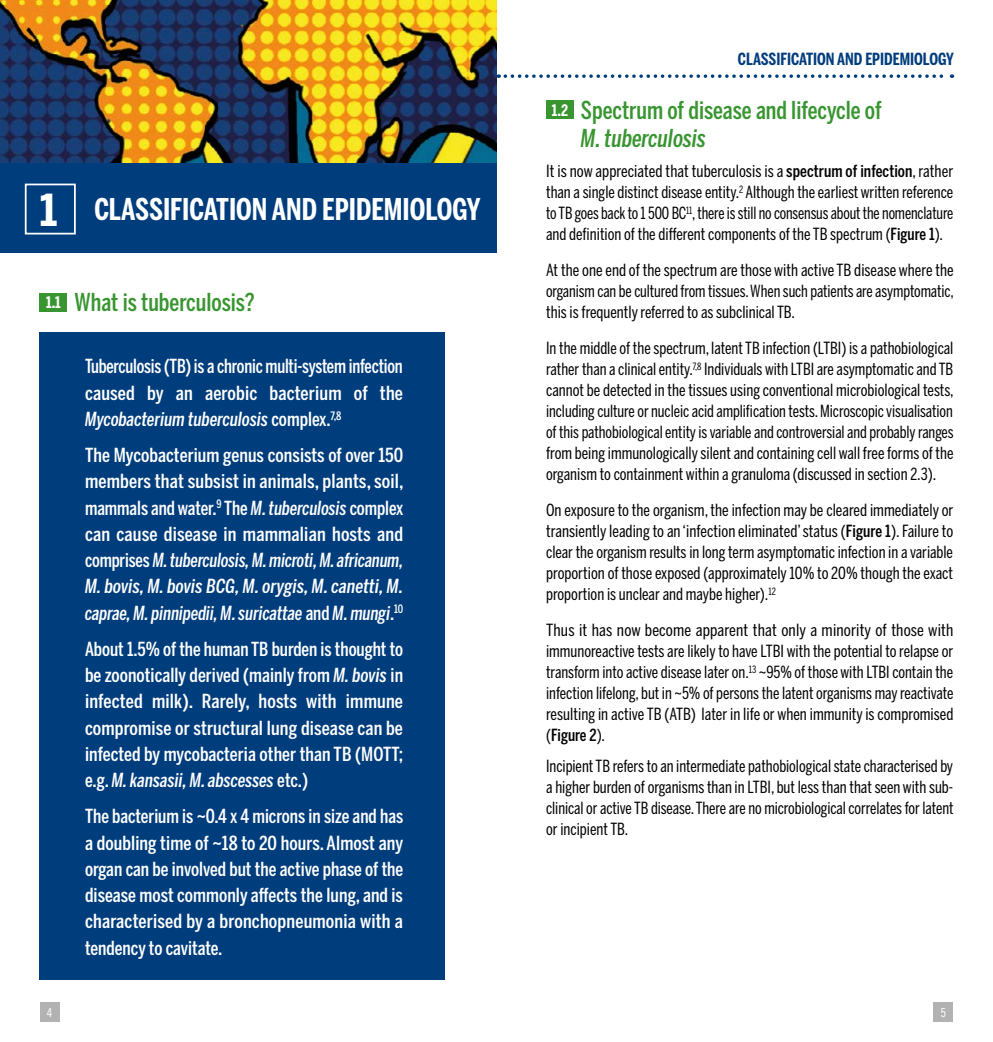
<style>
.page{position:relative;width:993px;height:1042px;background:#fff}
.page>*{position:absolute;margin:0;border:0;box-sizing:border-box;transform-origin:0 0}
.t1{font:700 29.75px "Benton Sans Compressed";color:#fff}
.t2{font:500 24.5px "Benton Sans Compressed";color:#389530}
.t3{font:italic 500 24.5px "Benton Sans Compressed";color:#389530}
.t4{font:500 19.25px/26.2px "Benton Sans Compressed";letter-spacing:.005em;color:#fff;text-align:justify}
.t5{font:500 19.25px/26.2px "Benton Sans Compressed";letter-spacing:.005em;color:#fff;text-align:justify;scale:.95 1}
.t6{font:16.62px/21px "Benton Sans Compressed";color:#000;text-align:justify}
.t7{font:16.62px/21px "Benton Sans Compressed";color:#000;text-align:justify;scale:1.05 1}
.t8{font:700 16.62px "Benton Sans Compressed";color:#003d7c}
.t9{font:700 15.75px "Benton Sans Compressed";color:#fff}
.t10{font:12.25px "Benton Sans Compressed";color:#fff}
.s1{font-family:"Benton Sans Condensed";font-size:43.75px}
.s2{font-weight:700;font-size:15.75px;color:#fff}
.s3{font-style:italic}
.s4{font-weight:500}
</style>
<div class="page">
<div style="left:40px;top:1002px;width:20px;height:20px;background:#b3b2b2"></div>
<div style="left:933px;top:1002px;width:19px;height:20px;background:#b3b2b2"></div>
<div style="left:40px;top:333px;width:405px;height:647px;background:#003d7c"></div>
<svg style="left:505px;top:74px;width:447px;height:4px"></svg>
<img style="left:0;top:0;width:496px;height:164px">
<div style="left:0;top:164px;width:496px;height:89px;background:#003d7c"></div>
<div style="left:25px;top:184px;width:51px;height:50px;border:2px solid #fff"></div>
<div style="left:40px;top:293px;width:27px;height:18px;background:#389530"></div>
<div style="left:546px;top:101px;width:27px;height:18px;background:#389530"></div>
<h1 class="t1" style="left:40px;top:191px;width:442px"><span class="s1">1</span> CLASSIFICATION AND EPIDEMIOLOGY</h1>
<h2 class="t2" style="left:46px;top:287px;width:210px"><span class="s2">1.1</span> What is tuberculosis?</h2>
<p class="t5" style="left:85px;top:353px;width:336px">Tuberculosis (TB) is a chronic multi-system infection caused by an aerobic bacterium of the <span class="s3">Mycobacterium tuberculosis</span> complex.<sup>7,8</sup></p>
<p class="t4" style="left:85px;top:442px;width:320px">The Mycobacterium genus consists of over 150 members that subsist in animals, plants, soil, mammals and water.<sup>9</sup> The <span class="s3">M. tuberculosis</span> complex can cause disease in mammalian hosts and comprises <span class="s3">M. tuberculosis, M. microti, M. africanum, M. bovis, M. bovis BCG, M. orygis, M. canetti, M. caprae, M. pinnipedii, M. suricattae</span> and <span class="s3">M. mungi</span>.<sup>10</sup></p>
<p class="t4" style="left:85px;top:636px;width:319px">About 1.5% of the human TB burden is thought to be zoonotically derived (mainly from <span class="s3">M. bovis</span> in infected milk). Rarely, hosts with immune compromise or structural lung disease can be infected by mycobacteria other than TB (MOTT; e.g. <span class="s3">M. kansasii, M. abscesses</span> etc.)</p>
<p class="t4" style="left:85px;top:803px;width:319px">The bacterium is ~0.4 x 4 microns in size and has a doubling time of ~18 to 20 hours. Almost any organ can be involved but the active phase of the disease most commonly affects the lung, and is characterised by a bronchopneumonia with a tendency to cavitate.</p>
<p class="t8" style="left:737px;top:48px;width:217px">CLASSIFICATION AND EPIDEMIOLOGY</p>
<h2 class="t2" style="left:580px;top:95px;width:302px">Spectrum of disease and lifecycle of</h2>
<h2 class="t3" style="left:580px;top:123px;width:127px">M. tuberculosis</h2>
<p class="t6" style="left:546px;top:161px;width:408px">It is now appreciated that tuberculosis is a <span class="s4">spectrum of infection</span>, rather than a single distinct disease entity.<sup>2</sup> Although the earliest written reference to TB goes back to 1 500 BC<sup>11</sup>, there is still no consensus about the nomenclature and definition of the different components of the TB spectrum (<span class="s4">Figure 1</span>).</p>
<p class="t6" style="left:546px;top:260px;width:409px">At the one end of the spectrum are those with active TB disease where the organism can be cultured from tissues. When such patients are asymptomatic, this is frequently referred to as subclinical TB.</p>
<p class="t6" style="left:546px;top:338px;width:409px">In the middle of the spectrum, latent TB infection (LTBI) is a pathobiological rather than a clinical entity.<sup>7,8</sup> Individuals with LTBI are asymptomatic and TB cannot be detected in the tissues using conventional microbiological tests, including culture or nucleic acid amplification tests. Microscopic visualisation of this pathobiological entity is variable and controversial and probably ranges from being immunologically silent and containing cell wall free forms of the organism to containment within a granuloma (discussed in section 2.3).</p>
<p class="t6" style="left:546px;top:499px;width:408px">On exposure to the organism, the infection may be cleared immediately or transiently leading to an ‘infection eliminated’ status (<span class="s4">Figure 1</span>). Failure to clear the organism results in long term asymptomatic infection in a variable proportion of those exposed (approximately 10% to 20% though the exact proportion is unclear and maybe higher).<sup>12</sup></p>
<p class="t7" style="left:546px;top:619px;width:389px">Thus it has now become apparent that only a minority of those with immunoreactive tests are likely to have LTBI with the potential to relapse or transform into active disease later on.<sup>13</sup> ~95% of those with LTBI contain the infection lifelong, but in ~5% of persons the latent organisms may reactivate resulting in active TB (ATB) later in life or when immunity is compromised (<span class="s4">Figure 2</span>).</p>
<p class="t6" style="left:546px;top:755px;width:409px">Incipient TB refers to an intermediate pathobiological state characterised by a higher burden of organisms than in LTBI, but less than that seen with sub&shy;clinical or active TB disease. There are no microbiological correlates for latent or incipient TB.</p>
<p class="t9" style="left:551px;top:100px;width:18px">1.2</p>
<p class="t10" style="left:47px;top:1005px;width:7px">4</p>
<p class="t10" style="left:940px;top:1005px;width:7px">5</p>
</div>
